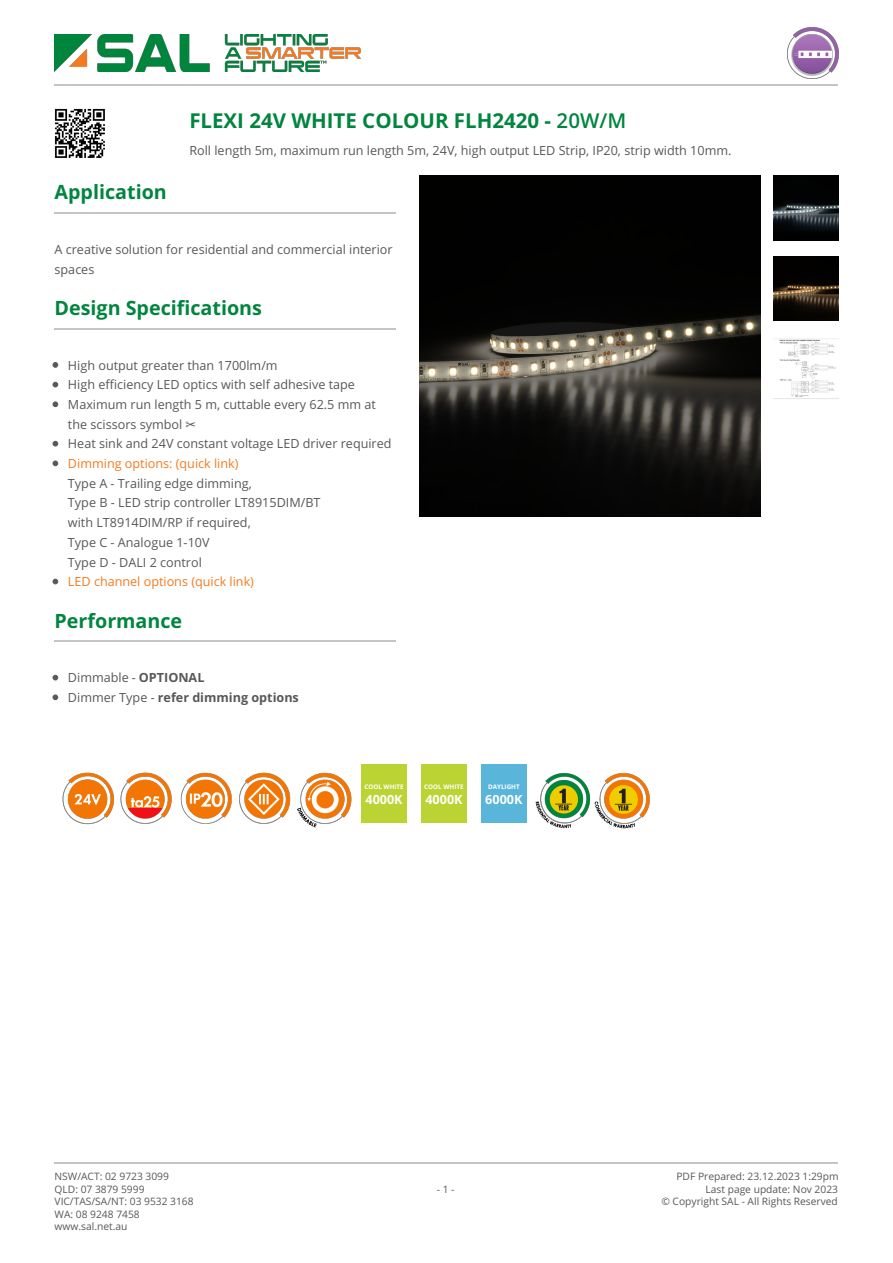
<style>
.page{position:relative;width:893px;height:1263px;background:#fff}
.page>*{position:absolute;margin:0;border:0;box-sizing:border-box;transform-origin:0 0}
.t1{font:700 20.55px "Open Sans";color:#00853f}
.t2{font:700 19.65px "Open Sans";color:#00853f}
.t3{font:12.6px/19.6px "Open Sans";color:#585858}
.t4{font:12.6px "Open Sans";color:#f47b20}
.t5{font:700 12.6px/19.6px "Open Sans";color:#585858}
.t6{font:700 12.6px "Open Sans";color:#fff}
.t7{font:10.2px/12.6px "Open Sans";color:#585858}
.t8{font:700 6.3px "Open Sans";color:#fff}
.s1{font-weight:600}
.s2{font-family:"DejaVu Sans"}
.s3{font-weight:400}
</style>
<div class="page">
<img style="left:55px;top:108px;width:50px;height:50px">
<hr style="left:55px;top:212px;width:341px;height:2px;background:#c4c4c4">
<hr style="left:55px;top:328px;width:341px;height:1px;background:#c4c4c4">
<hr style="left:55px;top:641px;width:341px;height:1px;background:#c4c4c4">
<svg style="left:53px;top:362px;width:5px;height:6px"></svg>
<svg style="left:53px;top:382px;width:5px;height:5px"></svg>
<svg style="left:53px;top:402px;width:5px;height:5px"></svg>
<svg style="left:53px;top:441px;width:5px;height:5px"></svg>
<svg style="left:53px;top:461px;width:5px;height:5px"></svg>
<svg style="left:53px;top:579px;width:5px;height:5px"></svg>
<svg style="left:53px;top:675px;width:5px;height:5px"></svg>
<svg style="left:53px;top:695px;width:5px;height:5px"></svg>
<img style="left:419px;top:176px;width:341px;height:341px">
<img style="left:773px;top:176px;width:65px;height:64px">
<img style="left:773px;top:256px;width:65px;height:65px">
<img style="left:773px;top:338px;width:65px;height:61px">
<img style="left:62px;top:772px;width:290px;height:56px">
<div style="left:354px;top:757px;width:60px;height:73px;background:#bcd334"></div>
<div style="left:354px;top:757px;width:60px;height:6px;background:#fff"></div>
<div style="left:354px;top:823px;width:60px;height:7px;background:#fff"></div>
<div style="left:354px;top:757px;width:6px;height:73px;background:#fff"></div>
<div style="left:407px;top:757px;width:7px;height:73px;background:#fff"></div>
<div style="left:414px;top:757px;width:60px;height:73px;background:#bcd334"></div>
<div style="left:414px;top:757px;width:60px;height:6px;background:#fff"></div>
<div style="left:414px;top:823px;width:60px;height:7px;background:#fff"></div>
<div style="left:414px;top:757px;width:6px;height:73px;background:#fff"></div>
<div style="left:467px;top:757px;width:7px;height:73px;background:#fff"></div>
<div style="left:474px;top:757px;width:59px;height:73px;background:#5ab5db"></div>
<div style="left:474px;top:757px;width:59px;height:6px;background:#fff"></div>
<div style="left:474px;top:823px;width:59px;height:7px;background:#fff"></div>
<div style="left:474px;top:757px;width:6px;height:73px;background:#fff"></div>
<div style="left:527px;top:757px;width:6px;height:73px;background:#fff"></div>
<img style="left:535px;top:773px;width:115px;height:56px">
<hr style="left:55px;top:84px;width:783px;height:2px;background:#c4c4c4">
<img style="left:55px;top:34px;width:305px;height:38px">
<img style="left:787px;top:28px;width:51px;height:50px">
<hr style="left:55px;top:1162px;width:783px;height:1px;background:#c4c4c4">
<h1 class="t1" style="left:189px;top:112px;width:438px">FLEXI 24V WHITE COLOUR FLH2420 - <span class="s1">20W/M</span></h1>
<p class="t3" style="left:189px;top:142px;width:543px">Roll length 5m, maximum run length 5m, 24V, high output LED Strip, IP20, strip width 10mm.</p>
<h2 class="t2" style="left:55px;top:184px;width:114px">Application</h2>
<p class="t3" style="left:55px;top:241px;width:339px">A creative solution for residential and commercial interior spaces</p>
<h2 class="t2" style="left:55px;top:300px;width:209px">Design Specifications</h2>
<p class="t3" style="left:68px;top:357px;width:325px">High output greater than 1700lm/m<br>High efficiency LED optics with self adhesive tape Maximum run length 5 m, cuttable every 62.5 mm at the scissors symbol <span class="s2">✂<br></span>Heat sink and 24V constant voltage LED driver required</p>
<p class="t4" style="left:68px;top:458px;width:172px">Dimming options: (quick link)</p>
<p class="t3" style="left:68px;top:475px;width:254px">Type A - Trailing edge dimming,<br>Type B - LED strip controller LT8915DIM/BT with LT8914DIM/RP if required,<br>Type C - Analogue 1-10V<br>Type D - DALI 2 control</p>
<p class="t4" style="left:68px;top:577px;width:187px">LED channel options (quick link)</p>
<h2 class="t2" style="left:55px;top:613px;width:129px">Performance</h2>
<p class="t5" style="left:68px;top:669px;width:232px"><span class="s3">Dimmable -</span> OPTIONAL<br><span class="s3">Dimmer Type -</span> refer dimming options</p>
<p class="t8" style="left:364px;top:785px;width:41px">COOL WHITE</p>
<p class="t6" style="left:365px;top:794px;width:39px">4000K</p>
<p class="t8" style="left:424px;top:785px;width:41px">COOL WHITE</p>
<p class="t6" style="left:425px;top:794px;width:39px">4000K</p>
<p class="t8" style="left:488px;top:785px;width:33px">DAYLIGHT</p>
<p class="t6" style="left:485px;top:794px;width:39px">6000K</p>
<p class="t7" style="left:55px;top:1171px;width:141px">NSW/ACT: 02 9723 3099<br>QLD: 07 3879 5999<br>VIC/TAS/SA/NT: 03 9532 3168<br>WA: 08 9248 7458 www.sal.net.au</p>
<p class="t7" style="left:437px;top:1184px;width:19px">- 1 -</p>
<p class="t7" style="left:661px;top:1171px;width:178px;text-align:right">PDF Prepared: 23.12.2023 1:29pm<br>Last page update: Nov 2023<br>© Copyright SAL - All Rights Reserved</p>
</div>
